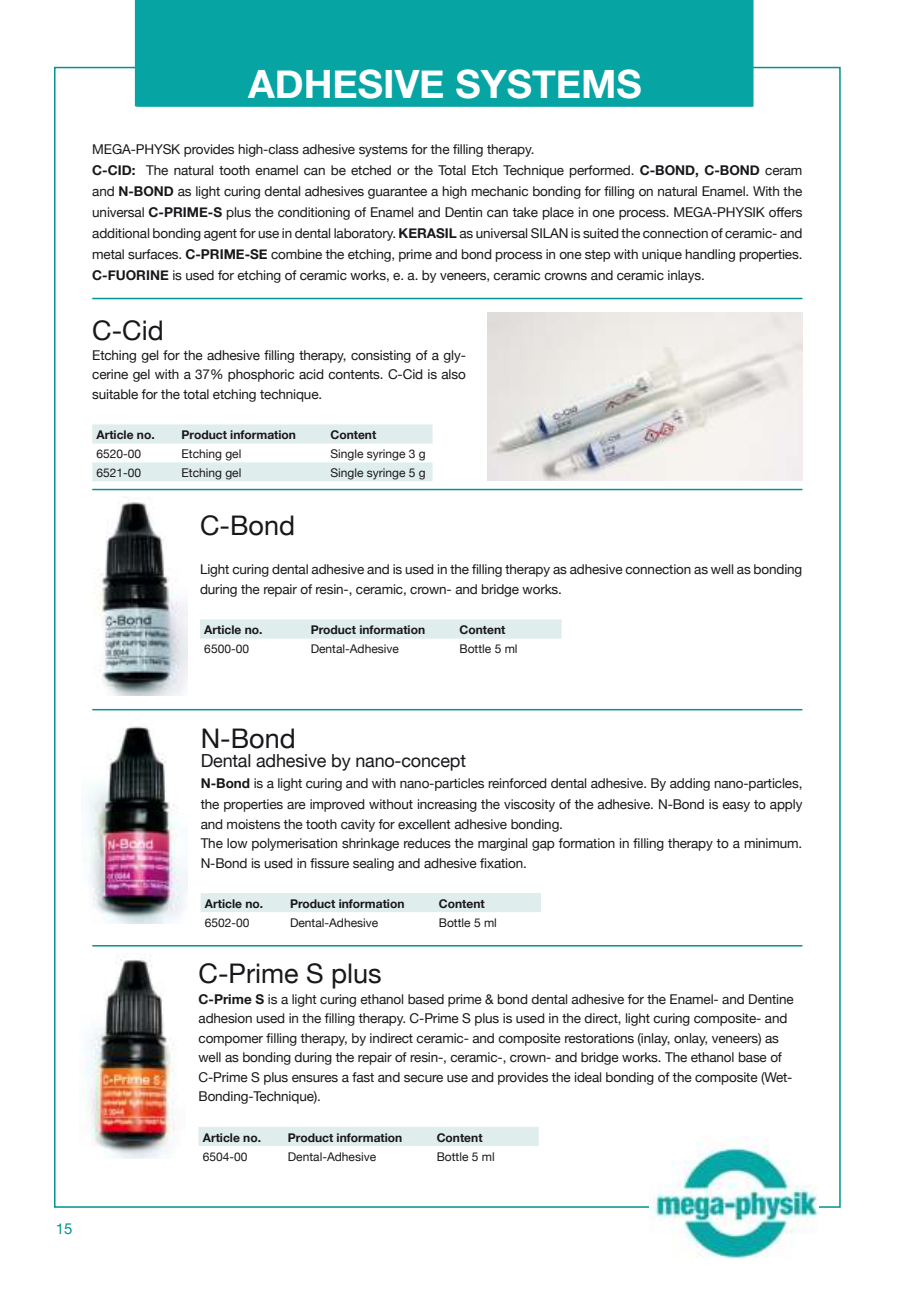
<style>
.page{position:relative;width:906px;height:1289px;background:#fff}
.page>*{position:absolute;margin:0;border:0;box-sizing:border-box;transform-origin:0 0}
.t1{font:700 39px "Helvetica Neue";color:#fff}
.t2{font:27px "Helvetica Neue";color:#19171b}
.t3{font:18px "Helvetica Neue";letter-spacing:-.01em;color:#19171b}
.t4{font:15px "Helvetica Neue";color:#009492}
.t5{font:13.5px/19.5px "Helvetica Neue";letter-spacing:-.01em;color:#19171b}
.t6{font:12px "Helvetica Neue";color:#19171b}
.t7{font:700 12px "Helvetica Neue";color:#19171b}
.s1{font-weight:700}
</style>
<div class="page">
<img style="left:650px;top:1142px;width:168px;height:117px">
<svg style="left:92px;top:424px;width:340px;height:57px"></svg>
<div style="left:200px;top:619px;width:361px;height:19px;background:#dfedec"></div>
<div style="left:201px;top:893px;width:340px;height:19px;background:#dfedec"></div>
<div style="left:198px;top:1127px;width:341px;height:18px;background:#dfedec"></div>
<img style="left:95px;top:497px;width:92px;height:198px">
<div style="left:136px;top:0;width:617px;height:107px;background:#07a4a4"></div>
<hr style="left:92px;top:298px;width:710px;height:1px;background:#009492">
<img style="left:85px;top:726px;width:103px;height:197px">
<img style="left:80px;top:959px;width:97px;height:199px">
<hr style="left:92px;top:489px;width:710px;height:1px;background:#009492">
<hr style="left:92px;top:709px;width:710px;height:1px;background:#009492">
<hr style="left:92px;top:945px;width:710px;height:1px;background:#009492">
<img style="left:487px;top:313px;width:315px;height:168px">
<h1 class="t1" style="left:248px;top:70px;width:395px">ADHESIVE SYSTEMS</h1>
<h1 class="t1" style="left:289px;top:75px;width:310px">DISINFECTANTS</h1>
<p class="t5" style="left:92px;top:140px;width:711px;line-height:21px">MEGA-PHYSK provides high-class adhesive systems for the filling therapy.<br><span class="s1">C-CID:</span> The natural tooth enamel can be etched or the Total Etch Technique performed. <span class="s1">C-BOND, C-BOND</span> ceram and <span class="s1">N-BOND</span> as light curing dental adhesives guarantee a high mechanic bonding for filling on natural Enamel. With the universal <span class="s1">C-PRIME-S</span> plus the conditioning of Enamel and Dentin can take place in one process. MEGA-PHYSIK offers additional bonding agent for use in dental laboratory. <span class="s1">KERASIL</span> as universal SILAN is suited the connection of ceramic- and metal surfaces. <span class="s1">C-PRIME-SE</span> combine the etching, prime and bond process in one step with unique handling properties.<br><span class="s1">C-FUORINE</span> is used for etching of ceramic works, e. a. by veneers, ceramic crowns and ceramic inlays.</p>
<h2 class="t2" style="left:92px;top:319px;width:73px">C-Cid</h2>
<p class="t5" style="left:92px;top:346px;width:375px;text-align:justify">Etching gel for the adhesive filling therapy, consisting of a gly&shy;cerine gel with a 37% phosphoric acid contents. C-Cid is also suitable for the total etching technique.</p>
<p class="t7" style="left:96px;top:430px;width:60px">Article no.</p>
<p class="t7" style="left:182px;top:430px;width:116px">Product information</p>
<p class="t7" style="left:330px;top:430px;width:47px">Content</p>
<p class="t6" style="left:96px;top:445px;width:46px">6520-00</p>
<p class="t6" style="left:182px;top:449px;width:61px">Etching gel</p>
<p class="t6" style="left:330px;top:445px;width:97px">Single syringe 3 g</p>
<p class="t6" style="left:96px;top:464px;width:46px">6521-00</p>
<p class="t6" style="left:182px;top:468px;width:61px">Etching gel</p>
<p class="t6" style="left:330px;top:468px;width:97px">Single syringe 5 g</p>
<h2 class="t2" style="left:200px;top:514px;width:97px">C-Bond</h2>
<p class="t5" style="left:200px;top:560px;width:604px">Light curing dental adhesive and is used in the filling therapy as adhesive connection as well as bonding during the repair of resin-, ceramic, crown- and bridge works.</p>
<p class="t7" style="left:204px;top:625px;width:60px">Article no.</p>
<p class="t7" style="left:311px;top:625px;width:116px">Product information</p>
<p class="t7" style="left:459px;top:625px;width:47px">Content</p>
<p class="t6" style="left:204px;top:640px;width:46px">6500-00</p>
<p class="t6" style="left:311px;top:644px;width:90px">Dental-Adhesive</p>
<p class="t6" style="left:459px;top:644px;width:60px">Bottle 5 ml</p>
<p class="t4" style="left:56px;top:1222px;width:18px">15</p>
<h2 class="t2" style="left:201px;top:726px;width:97px">N-Bond</h2>
<h3 class="t3" style="left:201px;top:753px;width:267px">Dental adhesive by nano-concept</h3>
<p class="t5" style="left:201px;top:773px;width:603px;line-height:21px"><span class="s1">N-Bond</span> is a light curing and with nano-particles reinforced dental adhesive. By adding nano-particles, the properties are improved without increasing the viscosity of the adhesive. N-Bond is easy to apply</p>
<p class="t5" style="left:201px;top:815px;width:603px">and moistens the tooth cavity for excellent adhesive bonding.<br>The low polymerisation shrinkage reduces the marginal gap formation in filling therapy to a minimum.<br>N-Bond is used in fissure sealing and adhesive fixation.</p>
<p class="t7" style="left:205px;top:899px;width:60px">Article no.</p>
<p class="t7" style="left:290px;top:899px;width:116px">Product information</p>
<p class="t7" style="left:439px;top:899px;width:47px">Content</p>
<p class="t6" style="left:205px;top:913px;width:46px">6502-00</p>
<p class="t6" style="left:290px;top:917px;width:90px">Dental-Adhesive</p>
<p class="t6" style="left:439px;top:917px;width:60px">Bottle 5 ml</p>
<h2 class="t2" style="left:198px;top:962px;width:185px">C-Prime S plus</h2>
<p class="t5" style="left:198px;top:990px;width:597px"><span class="s1">C-Prime S</span> is a light curing ethanol based prime &amp; bond dental adhesive for the Enamel- and Dentine adhesion used in the filling therapy. C-Prime S plus is used in the direct, light curing composite- and compomer filling therapy, by indirect ceramic- and composite restorations (inlay, onlay, veneers) as well as bonding during the repair of resin-, ceramic-, crown- and bridge works. The ethanol base of C-Prime S plus ensures a fast and secure use and provides the ideal bonding of the composite (Wet-Bonding-Technique).</p>
<p class="t7" style="left:203px;top:1132px;width:60px">Article no.</p>
<p class="t7" style="left:288px;top:1132px;width:116px">Product information</p>
<p class="t7" style="left:437px;top:1132px;width:47px">Content</p>
<p class="t6" style="left:203px;top:1147px;width:46px">6504-00</p>
<p class="t6" style="left:288px;top:1151px;width:90px">Dental-Adhesive</p>
<p class="t6" style="left:437px;top:1151px;width:60px">Bottle 5 ml</p>
</div>
